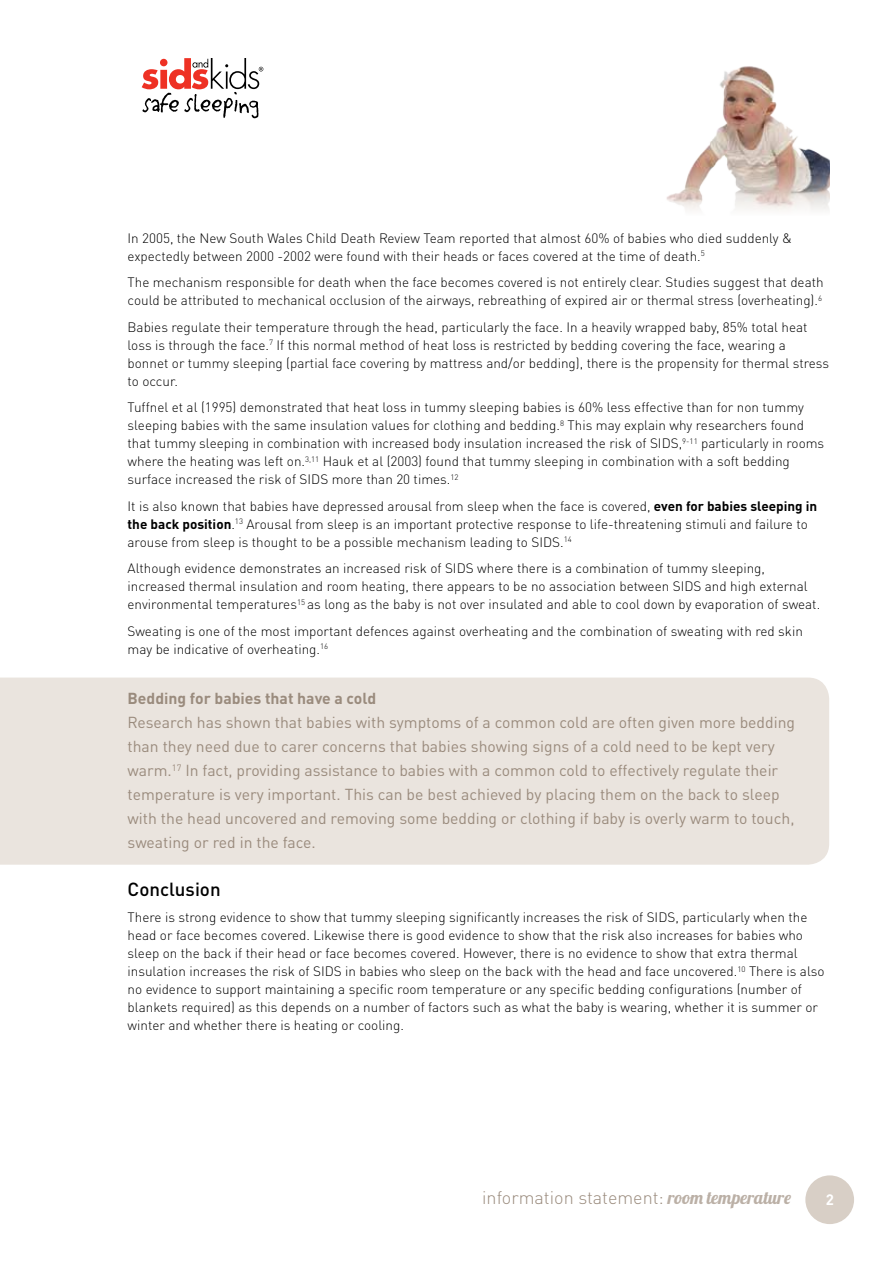
<style>
.page{position:relative;width:893px;height:1263px;background:#fff}
.page>*{position:absolute;margin:0;border:0;box-sizing:border-box;transform-origin:0 0}
.t1{font:500 18.75px "DINOT";color:#000}
.t2{font:300 18px "DINOT";color:#9a8b7d}
.t3{font:15.75px/24px "DINOT";color:#9a8b7d}
.t4{font:700 15.75px "DINOT";color:#9a8b7d}
.t5{font:700 15px "DINOT";color:#fff}
.t6{font:300 13.5px/18px "DINOT";color:#000}
.s1{font-weight:700}
.s2{font-family:"Lobster 1.4";font-weight:400;color:#bbb0a6}
</style>
<div class="page">
<div style="left:803px;top:1173px;width:53px;height:53px;background:#d8cfc6;border-radius:50%"></div>
<div style="left:801px;top:1171px;width:57px;height:57px;border:4px solid #fff;border-radius:50%"></div>
<div style="left:0;top:677px;width:829px;height:188px;background:#eae4de"></div>
<img style="left:666px;top:66px;width:163px;height:145px">
<svg style="left:142px;top:58px;width:121px;height:60px"></svg>
<p class="t6" style="left:128px;top:229px;width:666px">In 2005, the New South Wales Child Death Review Team reported that almost 60% of babies who died suddenly &amp; expectedly between 2000 -2002 were found with their heads or faces covered at the time of death.<sup>5</sup></p>
<p class="t6" style="left:128px;top:273px;width:698px">The mechanism responsible for death when the face becomes covered is not entirely clear. Studies suggest that death could be attributed to mechanical occlusion of the airways, rebreathing of expired air or thermal stress (overheating).<sup>6</sup></p>
<p class="t6" style="left:128px;top:318px;width:703px">Babies regulate their temperature through the head, particularly the face. In a heavily wrapped baby, 85% total heat loss is through the face.<sup>7</sup> If this normal method of heat loss is restricted by bedding covering the face, wearing a bonnet or tummy sleeping (partial face covering by mattress and/or bedding), there is the propensity for thermal stress to occur.</p>
<p class="t6" style="left:128px;top:398px;width:698px">Tuffnel et al (1995) demonstrated that heat loss in tummy sleeping babies is 60% less effective than for non tummy sleeping babies with the same insulation values for clothing and bedding.<sup>8</sup> This may explain why researchers found that tummy sleeping in combination with increased body insulation increased the risk of SIDS,<sup>9-11</sup> particularly in rooms where the heating was left on.<sup>3,11</sup> Hauk et al (2003) found that tummy sleeping in combination with a soft bedding surface increased the risk of SIDS more than 20 times.<sup>12</sup></p>
<p class="t6" style="left:128px;top:497px;width:691px">It is also known that babies have depressed arousal from sleep when the face is covered, <span class="s1">even for babies sleeping in the back position</span>.<sup>13</sup> Arousal from sleep is an important protective response to life-threatening stimuli and failure to arouse from sleep is thought to be a possible mechanism leading to SIDS.<sup>14</sup></p>
<p class="t6" style="left:128px;top:559px;width:694px">Although evidence demonstrates an increased risk of SIDS where there is a combination of tummy sleeping, increased thermal insulation and room heating, there appears to be no association between SIDS and high external environmental temperatures<sup>15</sup> as long as the baby is not over insulated and able to cool down by evaporation of sweat.</p>
<p class="t6" style="left:128px;top:622px;width:677px">Sweating is one of the most important defences against overheating and the combination of sweating with red skin may be indicative of overheating.<sup>16</sup></p>
<p class="t4" style="left:128px;top:688px;width:250px">Bedding for babies that have a cold</p>
<p class="t3" style="left:128px;top:710px;width:669px">Research has shown that babies with symptoms of a common cold are often given more bedding than they need due to carer concerns that babies showing signs of a cold need to be kept very warm.<sup>17</sup> In fact, providing assistance to babies with a common cold to effectively regulate their temperature is very important. This can be best achieved by placing them on the back to sleep with the head uncovered and removing some bedding or clothing if baby is overly warm to touch, sweating or red in the face.</p>
<h1 class="t1" style="left:128px;top:877px;width:95px">Conclusion</h1>
<p class="t6" style="left:128px;top:908px;width:699px">There is strong evidence to show that tummy sleeping significantly increases the risk of SIDS, particularly when the head or face becomes covered. Likewise there is good evidence to show that the risk also increases for babies who sleep on the back if their head or face becomes covered. However, there is no evidence to show that extra thermal insulation increases the risk of SIDS in babies who sleep on the back with the head and face uncovered.<sup>10</sup> There is also no evidence to support maintaining a specific room temperature or any specific bedding configurations (number of blankets required) as this depends on a number of factors such as what the baby is wearing, whether it is summer or winter and whether there is heating or cooling.</p>
<h2 class="t2" style="left:482px;top:1186px;width:310px">information statement: <span class="s2">room temperature</span></h2>
<p class="t5" style="left:826px;top:1190px;width:10px">2</p>
</div>
